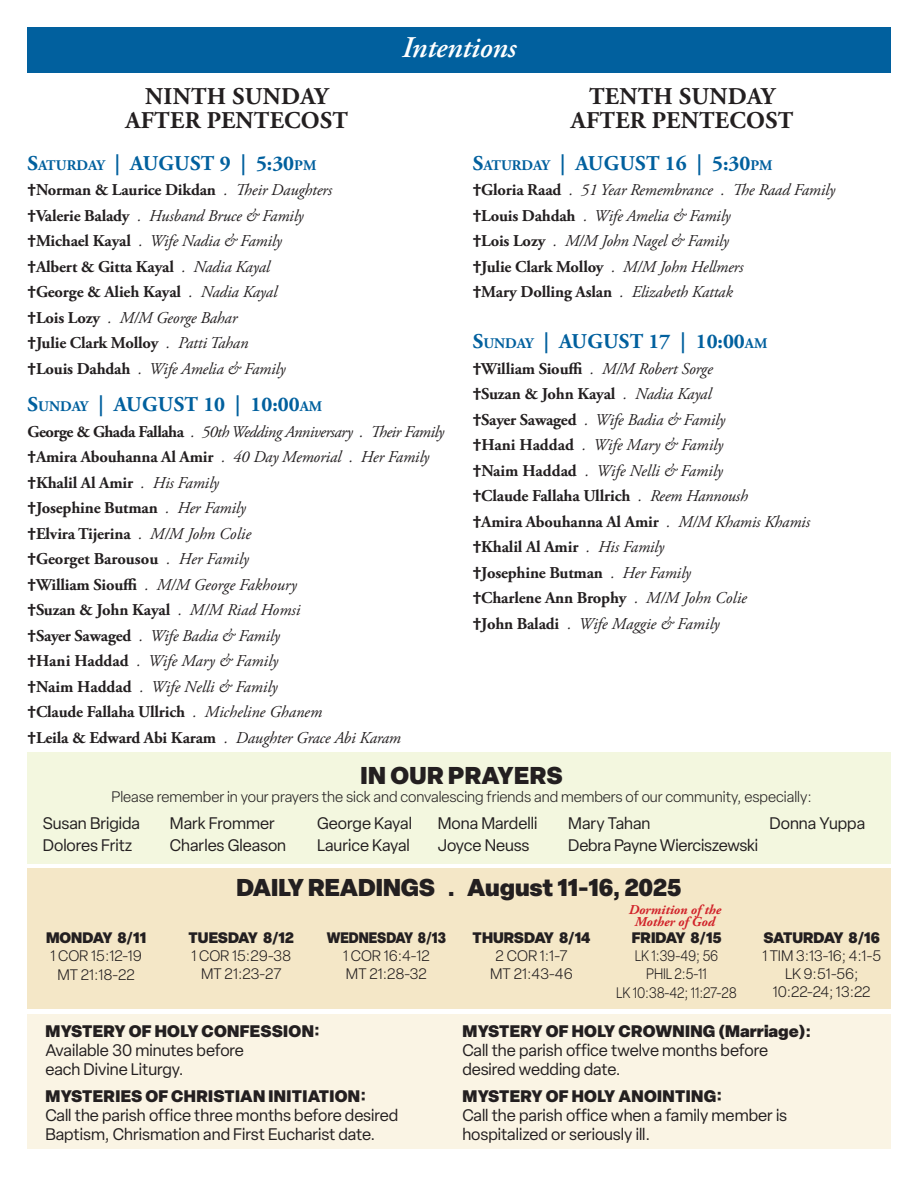
<style>
.page{position:relative;width:918px;height:1188px;background:#fff}
.page>*{position:absolute;margin:0;border:0;box-sizing:border-box;transform-origin:0 0}
.t1{font:italic 600 30px "Adobe Garamond Pro";letter-spacing:-.01em;color:#fff}
.t2{font:700 24px "Adobe Garamond Pro";letter-spacing:.015em;color:#231f20}
.t3{font:900 24px "Elza";color:#231f20}
.t4{font:900 24px "Elza";letter-spacing:.02em;color:#231f20}
.t5{font:700 21px "Adobe Garamond Pro";letter-spacing:.015em;color:#01609e}
.t6{font:italic 16.5px "Adobe Garamond Pro";letter-spacing:-.01em;color:#231f20}
.t7{font:700 16.5px "Adobe Garamond Pro";letter-spacing:-.01em;color:#231f20}
.t8{font:16.5px/18.8px "Elza";color:#231f20}
.t9{font:900 16.5px "Elza";letter-spacing:.02em;color:#231f20}
.t10{font:italic 16.5px "Adobe Garamond Pro";letter-spacing:-.03em;color:#231f20}
.t11{font:300 15px/18px "Elza";color:#231f20;text-align:center}
.t12{font:900 15px "Elza";color:#231f20}
.t13{font:300 15px "Elza";color:#231f20;scale:.89 1}
.t14{font:900 15px "Elza";color:#231f20;scale:.9 1}
.t15{font:italic 700 13.5px/12px "Adobe Garamond Pro";color:#d1232a;text-align:center}
.s1{font-style:inherit}
.s2{font-size:14.7px}
.s3{font-family:"Myriad Pro"}
.s4{font-weight:400;font-style:italic}
.s5{font-family:"Myriad Pro";font-weight:700;font-style:normal}
.s6{font-weight:700;font-style:normal}
</style>
<div class="page">
<div style="left:27px;top:27px;width:864px;height:45px;background:#01609e"></div>
<div style="left:27px;top:1015px;width:864px;height:134px;background:#faf4e4"></div>
<div style="left:27px;top:868px;width:864px;height:141px;background:#f4e7c7"></div>
<div style="left:27px;top:753px;width:864px;height:111px;background:#f3f7df"></div>
<p class="t1" style="left:402px;top:31px;width:116px">Intentions</p>
<p class="t2" style="left:145px;top:82px;width:184px">NINTH SUNDAY</p>
<p class="t2" style="left:126px;top:106px;width:224px">AFTER PENTECOST</p>
<p class="t5" style="left:28px;top:151px;width:290px"><span class="s1">S</span><span class="s2">ATURDAY</span> | AUGUST 9 | 5:30<span class="s2">PM</span></p>
<p class="t7" style="left:28px;top:180px;width:306px"><span class="s3">†</span>Norman &amp; Laurice Dikdan <span class="s4">. Their Daughters</span></p>
<p class="t6" style="left:28px;top:206px;width:278px"><span class="s5">†</span><span class="s6">Valerie Balady</span> . Husband Bruce &amp; Family</p>
<p class="t6" style="left:28px;top:231px;width:256px"><span class="s5">†</span><span class="s6">Michael Kayal</span> . Wife Nadia &amp; Family</p>
<p class="t7" style="left:28px;top:257px;width:244px"><span class="s3">†</span>Albert &amp; Gitta Kayal <span class="s4">. Nadia Kayal</span></p>
<p class="t7" style="left:28px;top:282px;width:251px"><span class="s3">†</span>George &amp; Alieh Kayal <span class="s4">. Nadia Kayal</span></p>
<p class="t6" style="left:28px;top:308px;width:211px"><span class="s5">†</span><span class="s6">Lois Lozy</span> . M/M George Bahar</p>
<p class="t7" style="left:28px;top:333px;width:222px"><span class="s3">†</span>Julie Clark Molloy <span class="s4">. Patti Tahan</span></p>
<p class="t6" style="left:28px;top:359px;width:259px"><span class="s5">†</span><span class="s6">Louis Dahdah</span> . Wife Amelia &amp; Family</p>
<p class="t5" style="left:28px;top:392px;width:296px"><span class="s1">S</span><span class="s2">UNDAY</span> | AUGUST 10 | 10:00<span class="s2">AM</span></p>
<p class="t10" style="left:28px;top:422px;width:418px"><span class="s6">George &amp; Ghada Fallaha</span> . 50th Wedding Anniversary . Their Family</p>
<p class="t6" style="left:28px;top:447px;width:403px"><span class="s5">†</span><span class="s6">Amira Abouhanna Al Amir</span> . 40 Day Memorial . Her Family</p>
<p class="t7" style="left:28px;top:473px;width:193px"><span class="s3">†</span>Khalil Al Amir <span class="s4">. His Family</span></p>
<p class="t7" style="left:28px;top:498px;width:220px"><span class="s3">†</span>Josephine Butman <span class="s4">. Her Family</span></p>
<p class="t7" style="left:28px;top:524px;width:225px"><span class="s3">†</span>Elvira Tijerina <span class="s4">. M/M John Colie</span></p>
<p class="t7" style="left:28px;top:549px;width:223px"><span class="s3">†</span>Georget Barousou <span class="s4">. Her Family</span></p>
<p class="t6" style="left:28px;top:575px;width:271px"><span class="s5">†</span><span class="s6">William Siouffi</span> . M/M George Fakhoury</p>
<p class="t7" style="left:28px;top:600px;width:274px"><span class="s3">†</span>Suzan &amp; John Kayal <span class="s4">. M/M Riad Homsi</span></p>
<p class="t6" style="left:28px;top:626px;width:254px"><span class="s5">†</span><span class="s6">Sayer Sawaged</span> . Wife Badia &amp; Family</p>
<p class="t6" style="left:28px;top:651px;width:252px"><span class="s5">†</span><span class="s6">Hani Haddad</span> . Wife Mary &amp; Family</p>
<p class="t6" style="left:28px;top:677px;width:252px"><span class="s5">†</span><span class="s6">Naim Haddad</span> . Wife Nelli &amp; Family</p>
<p class="t7" style="left:28px;top:702px;width:296px"><span class="s3">†</span>Claude Fallaha Ullrich <span class="s4">. Micheline Ghanem</span></p>
<p class="t6" style="left:28px;top:728px;width:375px"><span class="s5">†</span><span class="s6">Leila &amp; Edward Abi Karam</span> . Daughter Grace Abi Karam</p>
<p class="t2" style="left:589px;top:82px;width:187px">TENTH SUNDAY</p>
<p class="t2" style="left:571px;top:106px;width:224px">AFTER PENTECOST</p>
<p class="t5" style="left:473px;top:151px;width:301px"><span class="s1">S</span><span class="s2">ATURDAY</span> | AUGUST 16 | 5:30<span class="s2">PM</span></p>
<p class="t6" style="left:473px;top:180px;width:364px"><span class="s5">†</span><span class="s6">Gloria Raad</span> . 51 Year Remembrance . The Raad Family</p>
<p class="t6" style="left:473px;top:206px;width:259px"><span class="s5">†</span><span class="s6">Louis Dahdah</span> . Wife Amelia &amp; Family</p>
<p class="t6" style="left:473px;top:231px;width:257px"><span class="s5">†</span><span class="s6">Lois Lozy</span> . M/M John Nagel &amp; Family</p>
<p class="t7" style="left:473px;top:257px;width:272px"><span class="s3">†</span>Julie Clark Molloy <span class="s4">. M/M John Hellmers</span></p>
<p class="t7" style="left:473px;top:282px;width:262px"><span class="s3">†</span>Mary Dolling Aslan <span class="s4">. Elizabeth Kattak</span></p>
<p class="t5" style="left:473px;top:329px;width:296px"><span class="s1">S</span><span class="s2">UNDAY</span> | AUGUST 17 | 10:00<span class="s2">AM</span></p>
<p class="t6" style="left:473px;top:359px;width:242px"><span class="s5">†</span><span class="s6">William Siouffi</span> . M/M Robert Sorge</p>
<p class="t7" style="left:473px;top:384px;width:240px"><span class="s3">†</span>Suzan &amp; John Kayal <span class="s4">. Nadia Kayal</span></p>
<p class="t6" style="left:473px;top:410px;width:254px"><span class="s5">†</span><span class="s6">Sayer Sawaged</span> . Wife Badia &amp; Family</p>
<p class="t6" style="left:473px;top:435px;width:252px"><span class="s5">†</span><span class="s6">Hani Haddad</span> . Wife Mary &amp; Family</p>
<p class="t6" style="left:473px;top:461px;width:252px"><span class="s5">†</span><span class="s6">Naim Haddad</span> . Wife Nelli &amp; Family</p>
<p class="t7" style="left:473px;top:486px;width:277px"><span class="s3">†</span>Claude Fallaha Ullrich <span class="s4">. Reem Hannoush</span></p>
<p class="t7" style="left:473px;top:512px;width:339px"><span class="s3">†</span>Amira Abouhanna Al Amir <span class="s4">. M/M Khamis Khamis</span></p>
<p class="t7" style="left:473px;top:537px;width:193px"><span class="s3">†</span>Khalil Al Amir <span class="s4">. His Family</span></p>
<p class="t7" style="left:473px;top:563px;width:220px"><span class="s3">†</span>Josephine Butman <span class="s4">. Her Family</span></p>
<p class="t7" style="left:473px;top:588px;width:276px"><span class="s3">†</span>Charlene Ann Brophy <span class="s4">. M/M John Colie</span></p>
<p class="t6" style="left:473px;top:614px;width:248px"><span class="s5">†</span><span class="s6">John Baladi</span> . Wife Maggie &amp; Family</p>
<p class="t4" style="left:360px;top:758px;width:204px">IN OUR PRAYERS</p>
<p class="t11" style="left:112px;top:788px;width:702px">Please remember in your prayers the sick and convalescing friends and members of our community, especially:</p>
<p class="t8" style="left:43px;top:814px;width:99px">Susan Brigida</p>
<p class="t8" style="left:43px;top:836px;width:91px">Dolores Fritz</p>
<p class="t8" style="left:170px;top:814px;width:106px">Mark Frommer</p>
<p class="t8" style="left:170px;top:836px;width:118px">Charles Gleason</p>
<p class="t8" style="left:317px;top:814px;width:96px">George Kayal</p>
<p class="t8" style="left:317px;top:836px;width:94px">Laurice Kayal</p>
<p class="t8" style="left:438px;top:814px;width:101px">Mona Mardelli</p>
<p class="t8" style="left:438px;top:836px;width:93px">Joyce Neuss</p>
<p class="t8" style="left:568px;top:814px;width:84px">Mary Tahan</p>
<p class="t8" style="left:568px;top:836px;width:191px">Debra Payne Wierciszewski</p>
<p class="t8" style="left:770px;top:814px;width:97px">Donna Yuppa</p>
<p class="t12" style="left:46px;top:926px;width:102px">MONDAY 8/11</p>
<p class="t11" style="left:50px;top:946px;width:93px">1 COR 15:12-19</p>
<p class="t11" style="left:57px;top:966px;width:79px">MT 21:18-22</p>
<p class="t3" style="left:236px;top:870px;width:447px">DAILY READINGS . August 11-16, 2025</p>
<p class="t12" style="left:189px;top:926px;width:107px">TUESDAY 8/12</p>
<p class="t11" style="left:191px;top:946px;width:101px">1 COR 15:29-38</p>
<p class="t11" style="left:201px;top:964px;width:82px">MT 21:23-27</p>
<p class="t14" style="left:327px;top:926px;width:134px">WEDNESDAY 8/13</p>
<p class="t11" style="left:343px;top:946px;width:88px">1 COR 16:4-12</p>
<p class="t11" style="left:346px;top:964px;width:83px">MT 21:28-32</p>
<p class="t12" style="left:473px;top:926px;width:119px">THURSDAY 8/14</p>
<p class="t11" style="left:496px;top:946px;width:73px">2 COR 1:1-7</p>
<p class="t11" style="left:490px;top:964px;width:84px">MT 21:43-46</p>
<p class="t15" style="left:629px;top:904px;width:94px">Dormition of the<br>Mother of God</p>
<p class="t12" style="left:632px;top:926px;width:91px">FRIDAY 8/15</p>
<p class="t13" style="left:635px;top:946px;width:95px">LK 1:39-49; 56</p>
<p class="t13" style="left:646px;top:964px;width:70px">PHIL 2:5-11</p>
<p class="t13" style="left:616px;top:983px;width:137px">LK 10:38-42; 11:27-28</p>
<p class="t12" style="left:764px;top:926px;width:118px">SATURDAY 8/16</p>
<p class="t11" style="left:762px;top:946px;width:120px">1 TIM 3:13-16; 4:1-5</p>
<p class="t11" style="left:773px;top:964px;width:99px">LK 9:51-56;<br>10:22-24; 13:22</p>
<p class="t9" style="left:45px;top:1019px;width:276px">MYSTERY OF HOLY CONFESSION:</p>
<p class="t8" style="left:45px;top:1041px;width:200px">Available 30 minutes before</p>
<p class="t8" style="left:45px;top:1059px;width:140px">each Divine Liturgy.</p>
<p class="t9" style="left:45px;top:1084px;width:322px">MYSTERIES OF CHRISTIAN INITIATION:</p>
<p class="t8" style="left:45px;top:1106px;width:354px">Call the parish office three months before desired<br>Baptism, Chrismation and First Eucharist date.</p>
<p class="t9" style="left:462px;top:1019px;width:350px">MYSTERY OF HOLY CROWNING (Marriage):</p>
<p class="t8" style="left:462px;top:1041px;width:307px">Call the parish office twelve months before</p>
<p class="t8" style="left:462px;top:1059px;width:160px">desired wedding date.</p>
<p class="t9" style="left:462px;top:1084px;width:261px">MYSTERY OF HOLY ANOINTING:</p>
<p class="t8" style="left:462px;top:1106px;width:326px">Call the parish office when a family member is</p>
<p class="t8" style="left:462px;top:1125px;width:190px">hospitalized or seriously ill.</p>
</div>
